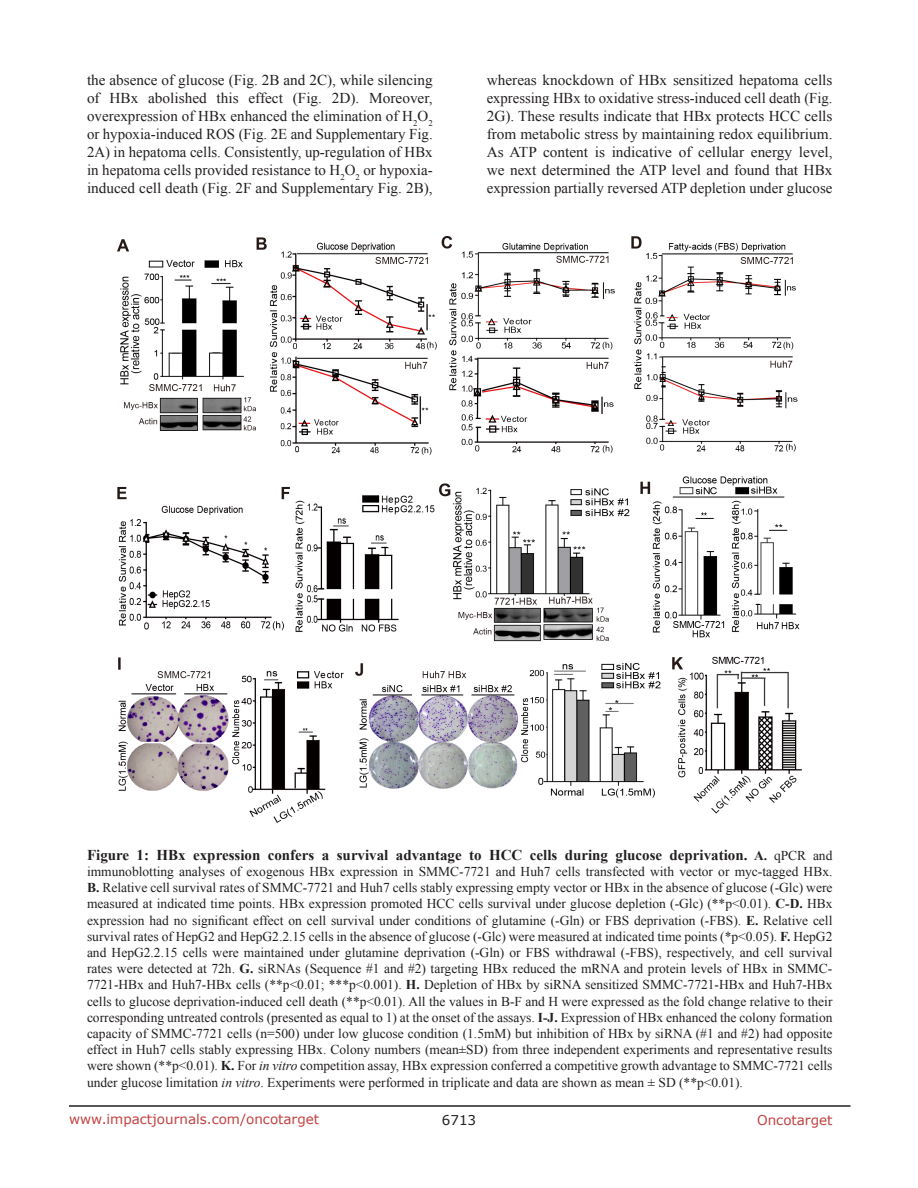
<style>
.page{position:relative;width:918px;height:1188px;background:#fff}
.page>*{position:absolute;margin:0;border:0;box-sizing:border-box;transform-origin:0 0}
.BodyText{font:15px/18px "Times New Roman";color:#231f20;text-align:justify}
.figuretext{font:700 15px "Times New Roman";color:#231f20}
.figuretext-2{font:13.5px/16.2px "Times New Roman";color:#231f20;text-align:justify}
.t1{font:13.5px "Verdana";color:#c24141}
.t2{font:13.5px "Verdana";color:#231f20}
.s1{font-size:13.5px}
.s2{font-weight:400;font-size:13.5px}
.s3{font-weight:700}
.s4{font-style:italic}
</style>
<div class="page">
<hr style="left:69px;top:1105px;width:781px;height:2px;background:#231f20">
<img style="left:118px;top:237px;width:684px;height:585px">
<p class="BodyText" style="left:87px;top:71px;width:347px">the absence of glucose (Fig. 2B and 2C), while silencing of HBx abolished this effect (Fig. 2D). Moreover, overexpression of HBx enhanced the elimination of H<sub>2</sub>O<sub>2 </sub>or hypoxia-induced ROS (Fig. 2E and Supplementary Fig.<br>2A) in hepatoma cells. Consistently, up-regulation of HBx in hepatoma cells provided resistance to H<sub>2</sub>O<sub>2</sub> or hypoxia&shy;induced cell death (Fig. 2F and Supplementary Fig. 2B),</p>
<p class="BodyText" style="left:487px;top:71px;width:347px">whereas knockdown of HBx sensitized hepatoma cells expressing HBx to oxidative stress-induced cell death (Fig.<br>2G). These results indicate that HBx protects HCC cells from metabolic stress by maintaining redox equilibrium.<br>As ATP content is indicative of cellular energy level, we next determined the ATP level and found that HBx expression partially reversed ATP depletion under glucose</p>
<p class="figuretext" style="left:87px;top:844px;width:747px">Figure 1: HBx expression confers a survival advantage to HCC cells during glucose deprivation. <span class="s1">A.</span> <span class="s2">qPCR and</span></p>
<p class="figuretext-2" style="left:87px;top:863px;width:747px">immunoblotting analyses of exogenous HBx expression in SMMC-7721 and Huh7 cells transfected with vector or myc-tagged HBx.<br><span class="s3">B.</span> Relative cell survival rates of SMMC-7721 and Huh7 cells stably expressing empty vector or HBx in the absence of glucose (-Glc) were measured at indicated time points. HBx expression promoted HCC cells survival under glucose depletion (-Glc) (**p&lt;0.01). <span class="s3">C-D.</span> HBx expression had no significant effect on cell survival under conditions of glutamine (-Gln) or FBS deprivation (-FBS). <span class="s3">E.</span> Relative cell survival rates of HepG2 and HepG2.2.15 cells in the absence of glucose (-Glc) were measured at indicated time points (*p&lt;0.05). <span class="s3">F.</span> HepG2 and HepG2.2.15 cells were maintained under glutamine deprivation (-Gln) or FBS withdrawal (-FBS), respectively, and cell survival rates were detected at 72h. <span class="s3">G.</span> siRNAs (Sequence #1 and #2) targeting HBx reduced the mRNA and protein levels of HBx in SMMC-7721-HBx and Huh7-HBx cells (**p&lt;0.01; ***p&lt;0.001). <span class="s3">H.</span> Depletion of HBx by siRNA sensitized SMMC-7721-HBx and Huh7-HBx cells to glucose deprivation-induced cell death (**p&lt;0.01). All the values in B-F and H were expressed as the fold change relative to their corresponding untreated controls (presented as equal to 1) at the onset of the assays. <span class="s3">I-J.</span> Expression of HBx enhanced the colony formation capacity of SMMC-7721 cells (n=500) under low glucose condition (1.5mM) but inhibition of HBx by siRNA (#1 and #2) had opposite effect in Huh7 cells stably expressing HBx. Colony numbers (mean±SD) from three independent experiments and representative results were shown (**p&lt;0.01). <span class="s3">K.</span> For <span class="s4">in vitro</span> competition assay, HBx expression conferred a competitive growth advantage to SMMC-7721 cells under glucose limitation <span class="s4">in vitro</span>. Experiments were performed in triplicate and data are shown as mean ± SD (**p&lt;0.01).</p>
<p class="t1" style="left:69px;top:1110px;width:252px">www.impactjournals.com/oncotarget</p>
<p class="t2" style="left:442px;top:1111px;width:36px">6713</p>
<p class="t1" style="left:757px;top:1111px;width:77px">Oncotarget</p>
</div>
